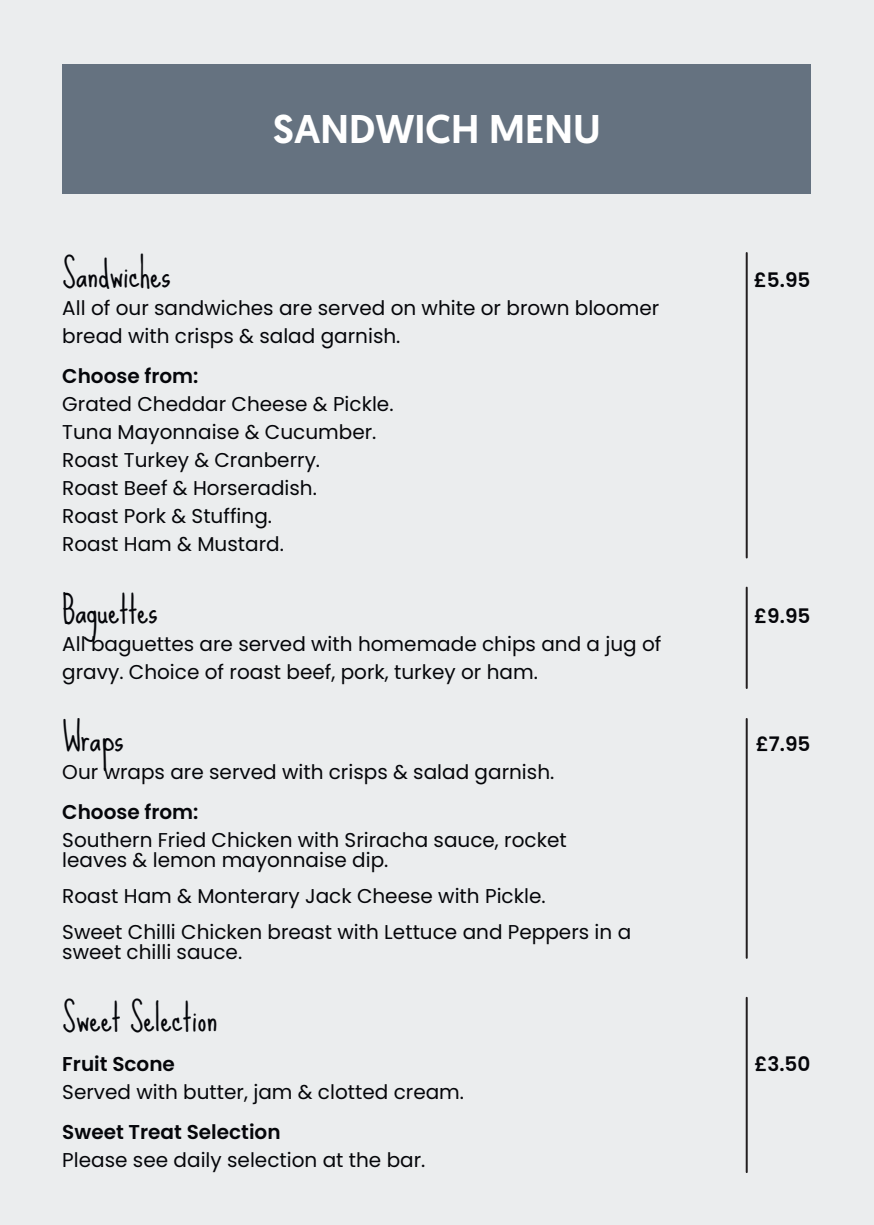
<style>
.page{position:relative;width:874px;height:1225px;background:#fff}
.page>*{position:absolute;margin:0;border:0;box-sizing:border-box;transform-origin:0 0}
.t1{font:500 40px "Geomanist";color:#fff}
.t2{font:32px "KG Sue Ellen Francisco";color:#05060a}
.t3{font:20px/28px "Poppins";color:#05060a}
.t4{font:600 20px "Poppins";color:#05060a}
.s1{font-family:"KG Sue Ellen Francisco";font-weight:400;font-size:32px;color:rgb(5 6 10/0)}
</style>
<div class="page">
<div style="left:0;top:0;width:873px;height:1225px;background:#ebedee"></div>
<div style="left:62px;top:64px;width:748px;height:129px;background:#657280"></div>
<hr style="left:745px;top:253px;width:2px;height:304px;background:#231f20">
<hr style="left:745px;top:587px;width:2px;height:101px;background:#231f20">
<hr style="left:745px;top:719px;width:2px;height:239px;background:#231f20">
<hr style="left:745px;top:997px;width:2px;height:175px;background:#231f20">
<h1 class="t1" style="left:273px;top:102px;width:329px">SANDWICH MENU</h1>
<h2 class="t2" style="left:62px;top:257px;width:110px">Sandwiches</h2>
<p class="t3" style="left:62px;top:294px;width:598px">All of our sandwiches are served on white or brown bloomer bread with crisps &amp; salad garnish.</p>
<p class="t4" style="left:62px;top:364px;width:138px">Choose from:</p>
<p class="t3" style="left:62px;top:390px;width:332px">Grated Cheddar Cheese &amp; Pickle.<br>Tuna Mayonnaise &amp; Cucumber.<br>Roast Turkey &amp; Cranberry.<br>Roast Beef &amp; Horseradish.<br>Roast Pork &amp; Stuffing.<br>Roast Ham &amp; Mustard.</p>
<h2 class="t2" style="left:62px;top:593px;width:97px">Baguettes</h2>
<p class="t3" style="left:62px;top:630px;width:600px">All baguettes are served with homemade chips and a jug of gravy. Choice of roast beef, pork, turkey or ham.</p>
<h2 class="t2" style="left:62px;top:721px;width:63px">Wraps</h2>
<p class="t3" style="left:62px;top:758px;width:493px">Our wraps are served with crisps &amp; salad garnish.</p>
<p class="t4" style="left:62px;top:800px;width:138px">Choose from:</p>
<p class="t3" style="left:62px;top:830px;width:505px;line-height:20px">Southern Fried Chicken with Sriracha sauce, rocket leaves &amp; lemon mayonnaise dip.</p>
<p class="t3" style="left:62px;top:878px;width:570px;line-height:36px">Roast Ham &amp; Monterary Jack Cheese with Pickle.<br>Sweet Chilli Chicken breast with Lettuce and Peppers in a</p>
<p class="t3" style="left:62px;top:938px;width:181px">sweet chilli sauce.</p>
<h2 class="t2" style="left:62px;top:1001px;width:157px">Sweet Selection</h2>
<p class="t4" style="left:62px;top:1052px;width:114px">Fruit Scone</p>
<p class="t3" style="left:62px;top:1078px;width:403px">Served with butter, jam &amp; clotted cream.</p>
<p class="t4" style="left:62px;top:1120px;width:220px">Sweet Treat Selection</p>
<p class="t3" style="left:62px;top:1146px;width:364px">Please see daily selection at the bar.</p>
<p class="t4" style="left:744px;top:268px;width:67px"><span class="s1">.</span>£5.95</p>
<p class="t4" style="left:753px;top:604px;width:58px">£9.95</p>
<p class="t4" style="left:755px;top:732px;width:56px">£7.95</p>
<p class="t4" style="left:754px;top:1052px;width:58px">£3.50</p>
</div>
